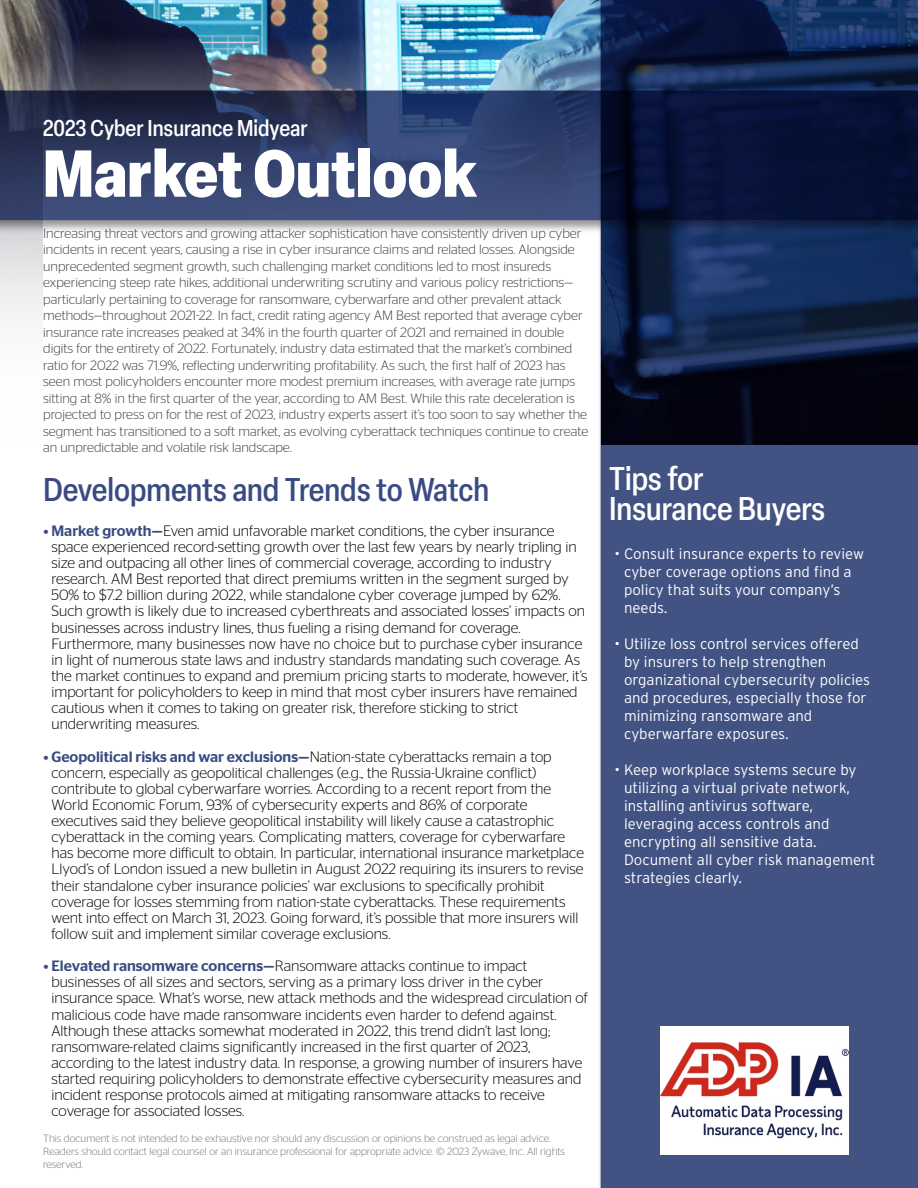
<style>
.page{position:relative;width:918px;height:1188px;background:#fff}
.page>*{position:absolute;margin:0;border:0;box-sizing:border-box;transform-origin:0 0}
.t1{font:900 condensed 65.25px "Elza";color:#fff}
.t2{font:500 condensed 32.4px "Elza";color:#394b82}
.t3{font:500 condensed 32.4px/30px "Elza";color:#fff}
.t4{font:500 condensed 22.5px "Elza";color:#fff}
.t5{font:300 15px/16.2px "Stag Sans";color:#000}
.t6{font:300 15px/18px "Interstate";color:#fff}
.t7{font:300 13.5px/16.5px "Stag Sans";color:#414042}
.t8{font:300 10.5px/12.6px "Stag Sans";color:#737577}
.s1{font-weight:500;color:#394b82}
</style>
<div class="page">
<img style="left:0;top:0;width:596px;height:56px">
<svg style="left:0;top:56px;width:43px;height:260px"></svg>
<img style="left:43px;top:36px;width:553px;height:52px">
<div style="left:0;top:88px;width:918px;height:146px;background:#000;opacity:.41"></div>
<svg style="left:0;top:91px;width:596px;height:129px;background:#303e67"></svg>
<svg style="left:601px;top:0;width:317px;height:1188px;background:#2c3b66"></svg>
<img style="left:660px;top:1026px;width:189px;height:129px">
<h3 class="t4" style="left:43px;top:113px;width:266px">2023 Cyber Insurance Midyear</h3>
<h1 class="t1" style="left:43px;top:126px;width:436px">Market Outlook</h1>
<p class="t7" style="left:43px;top:225px;width:547px">Increasing threat vectors and growing attacker sophistication have consistently driven up cyber incidents in recent years, causing a rise in cyber insurance claims and related losses. Alongside unprecedented segment growth, such challenging market conditions led to most insureds experiencing steep rate hikes, additional underwriting scrutiny and various policy restrictions— particularly pertaining to coverage for ransomware, cyberwarfare and other prevalent attack methods—throughout 2021-22. In fact, credit rating agency AM Best reported that average cyber insurance rate increases peaked at 34% in the fourth quarter of 2021 and remained in double digits for the entirety of 2022. Fortunately, industry data estimated that the market’s combined ratio for 2022 was 71.9%, reflecting underwriting profitability. As such, the first half of 2023 has seen most policyholders encounter more modest premium increases, with average rate jumps sitting at 8% in the first quarter of the year, according to AM Best. While this rate deceleration is projected to press on for the rest of 2023, industry experts assert it’s too soon to say whether the segment has transitioned to a soft market, as evolving cyberattack techniques continue to create an unpredictable and volatile risk landscape.</p>
<h2 class="t2" style="left:44px;top:468px;width:447px">Developments and Trends to Watch</h2>
<p class="t5" style="left:51px;top:522px;width:538px;text-indent:-8px"><span class="s1">• Market growth—</span>Even amid unfavorable market conditions, the cyber insurance space experienced record-setting growth over the last few years by nearly tripling in size and outpacing all other lines of commercial coverage, according to industry research. AM Best reported that direct premiums written in the segment surged by 50% to $7.2 billion during 2022, while standalone cyber coverage jumped by 62%.<br>Such growth is likely due to increased cyberthreats and associated losses’ impacts on businesses across industry lines, thus fueling a rising demand for coverage.<br>Furthermore, many businesses now have no choice but to purchase cyber insurance in light of numerous state laws and industry standards mandating such coverage. As the market continues to expand and premium pricing starts to moderate, however, it’s important for policyholders to keep in mind that most cyber insurers have remained cautious when it comes to taking on greater risk, therefore sticking to strict underwriting measures.</p>
<p class="t5" style="left:51px;top:748px;width:534px;text-indent:-8px"><span class="s1">• Geopolitical risks and war exclusions—</span>Nation-state cyberattacks remain a top concern, especially as geopolitical challenges (e.g., the Russia-Ukraine conflict) contribute to global cyberwarfare worries. According to a recent report from the World Economic Forum, 93% of cybersecurity experts and 86% of corporate executives said they believe geopolitical instability will likely cause a catastrophic cyberattack in the coming years. Complicating matters, coverage for cyberwarfare has become more difficult to obtain. In particular, international insurance marketplace Llyod’s of London issued a new bulletin in August 2022 requiring its insurers to revise their standalone cyber insurance policies’ war exclusions to specifically prohibit coverage for losses stemming from nation-state cyberattacks. These requirements went into effect on March 31, 2023. Going forward, it’s possible that more insurers will follow suit and implement similar coverage exclusions.</p>
<p class="t5" style="left:51px;top:958px;width:538px;text-indent:-8px"><span class="s1">• Elevated ransomware concerns—</span>Ransomware attacks continue to impact businesses of all sizes and sectors, serving as a primary loss driver in the cyber insurance space. What’s worse, new attack methods and the widespread circulation of malicious code have made ransomware incidents even harder to defend against.<br>Although these attacks somewhat moderated in 2022, this trend didn’t last long; ransomware-related claims significantly increased in the first quarter of 2023, according to the latest industry data. In response, a growing number of insurers have started requiring policyholders to demonstrate effective cybersecurity measures and incident response protocols aimed at mitigating ransomware attacks to receive coverage for associated losses.</p>
<p class="t8" style="left:43px;top:1132px;width:523px">This document is not intended to be exhaustive nor should any discussion or opinions be construed as legal advice.<br>Readers should contact legal counsel or an insurance professional for appropriate advice. © 2023 Zywave, Inc. All rights reserved.</p>
<h2 class="t3" style="left:609px;top:463px;width:218px">Tips for<br>Insurance Buyers</h2>
<p class="t6" style="left:624px;top:545px;width:241px;text-indent:-10px">• Consult insurance experts to review cyber coverage options and find a policy that suits your company’s needs.</p>
<p class="t6" style="left:624px;top:635px;width:248px;text-indent:-10px">• Utilize loss control services offered by insurers to help strengthen organizational cybersecurity policies and procedures, especially those for minimizing ransomware and cyberwarfare exposures.</p>
<p class="t6" style="left:624px;top:761px;width:253px;text-indent:-10px">• Keep workplace systems secure by utilizing a virtual private network, installing antivirus software, leveraging access controls and encrypting all sensitive data.<br>Document all cyber risk management strategies clearly.</p>
</div>
